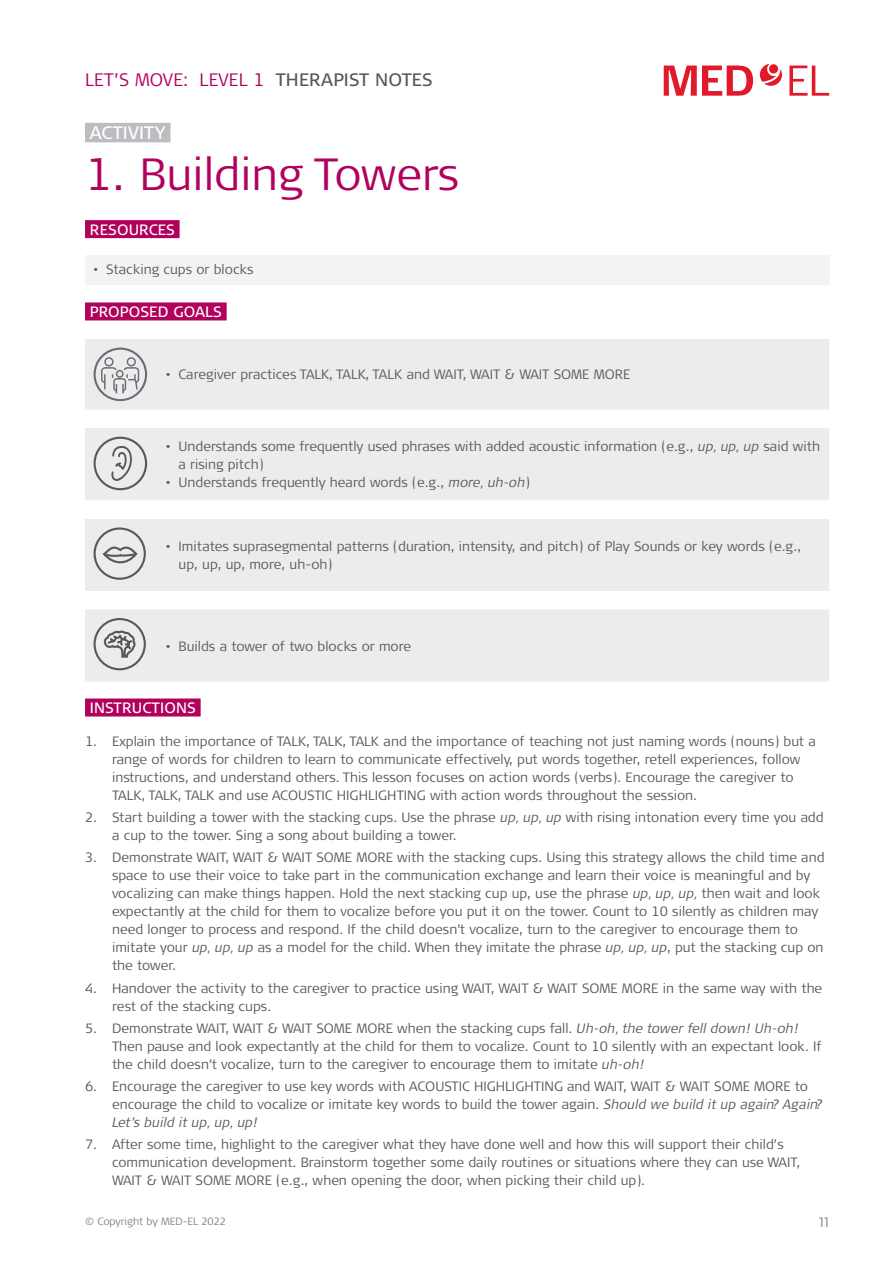
<style>
.page{position:relative;width:893px;height:1263px;background:#fff}
.page>*{position:absolute;margin:0;border:0;box-sizing:border-box;transform-origin:0 0}
.Body_table{font:300 45px "Signa Pro";color:#b1015c}
.Body_table-2{font:300 18px "Signa Pro";letter-spacing:.01em;color:#b1015c}
.Body_table-3{font:18px "Signa Pro";letter-spacing:.01em;color:#fff}
.Body_table-4{font:15px "Signa Pro";letter-spacing:.01em;color:#fff}
.t1{font:300 13.5px/18px "Signa Pro";color:#57585a}
.t2{font:300 13.5px "Signa Pro";color:#808285}
.t3{font:300 10.5px "Signa Pro";color:#808285}
.s1{font-weight:400;color:#57585a}
.s2{font-style:italic}
</style>
<div class="page">
<div style="left:85px;top:255px;width:744px;height:30px;background:#f2f3f4"></div>
<div style="left:85px;top:302px;width:142px;height:18px;background:#b1015c"></div>
<div style="left:85px;top:220px;width:95px;height:18px;background:#b1015c"></div>
<svg style="left:85px;top:339px;width:744px;height:342px;fill:#ececee"></svg>
<svg style="left:94px;top:348px;width:53px;height:53px;background:#cdcdd0"></svg>
<div style="left:94px;top:437px;width:53px;height:53px;border:2px solid #57585a;border-radius:50%"></div>
<svg style="left:111px;top:446px;width:22px;height:35px"></svg>
<div style="left:94px;top:527px;width:52px;height:53px;border:2px solid #57585a;border-radius:50%"></div>
<svg style="left:101px;top:544px;width:38px;height:21px"></svg>
<div style="left:94px;top:618px;width:52px;height:52px;border:2px solid #57585a;border-radius:50%"></div>
<svg style="left:102px;top:617px;width:35px;height:42px"></svg>
<div style="left:85px;top:698px;width:116px;height:18px;background:#b1015c"></div>
<div style="left:85px;top:123px;width:86px;height:19px;background:#bcbdc0"></div>
<svg style="left:760px;top:64px;width:22px;height:22px"></svg>
<div style="left:769px;top:64px;width:9px;height:10px;background:#e2192b;border-radius:50%"></div>
<svg style="left:789px;top:66px;width:40px;height:30px"></svg>
<svg style="left:664px;top:65px;width:89px;height:31px"></svg>
<p class="Body_table-2" style="left:85px;top:68px;width:349px">LET’S MOVE: LEVEL 1 <span class="s1">THERAPIST NOTES</span></p>
<p class="Body_table-3" style="left:90px;top:120px;width:77px">ACTIVITY</p>
<p class="Body_table" style="left:85px;top:143px;width:376px">1. Building Towers</p>
<p class="Body_table-4" style="left:90px;top:219px;width:86px">RESOURCES</p>
<p class="t1" style="left:94px;top:259px;width:162px">• Stacking cups or blocks</p>
<p class="Body_table-4" style="left:90px;top:302px;width:134px">PROPOSED GOALS</p>
<p class="t1" style="left:166px;top:365px;width:466px">• Caregiver practices TALK, TALK, TALK and WAIT, WAIT &amp; WAIT SOME MORE</p>
<p class="t1" style="left:179px;top:437px;width:643px;text-indent:-13px">• Understands some frequently used phrases with added acoustic information (e.g., <span class="s2">up, up, up</span> said with a rising pitch)</p>
<p class="t1" style="left:166px;top:473px;width:366px">• Understands frequently heard words (e.g., <span class="s2">more, uh-oh</span>)</p>
<p class="t1" style="left:179px;top:537px;width:624px;text-indent:-13px">• Imitates suprasegmental patterns (duration, intensity, and pitch) of Play Sounds or key words (e.g., up, up, up, more, uh-oh)</p>
<p class="t1" style="left:166px;top:636px;width:247px">• Builds a tower of two blocks or more</p>
<p class="Body_table-4" style="left:90px;top:698px;width:107px">INSTRUCTIONS</p>
<p class="t1" style="left:112px;top:731px;width:705px;text-indent:-27px">1. Explain the importance of TALK, TALK, TALK and the importance of teaching not just naming words (nouns) but a range of words for children to learn to communicate effectively, put words together, retell experiences, follow instructions, and understand others. This lesson focuses on action words (verbs). Encourage the caregiver to TALK, TALK, TALK and use ACOUSTIC HIGHLIGHTING with action words throughout the session.</p>
<p class="t1" style="left:112px;top:808px;width:713px;text-indent:-27px">2. Start building a tower with the stacking cups. Use the phrase <span class="s2">up, up, up</span> with rising intonation every time you add a cup to the tower. Sing a song about building a tower.</p>
<p class="t1" style="left:112px;top:848px;width:714px;text-indent:-27px">3. Demonstrate WAIT, WAIT &amp; WAIT SOME MORE with the stacking cups. Using this strategy allows the child time and space to use their voice to take part in the communication exchange and learn their voice is meaningful and by vocalizing can make things happen. Hold the next stacking cup up, use the phrase <span class="s2">up, up, up,</span> then wait and look expectantly at the child for them to vocalize before you put it on the tower. Count to 10 silently as children may need longer to process and respond. If the child doesn’t vocalize, turn to the caregiver to encourage them to imitate your <span class="s2">up, up, up</span> as a model for the child. When they imitate the phrase <span class="s2">up, up, up</span>, put the stacking cup on the tower.</p>
<p class="t1" style="left:112px;top:978px;width:712px;text-indent:-27px">4. Handover the activity to the caregiver to practice using WAIT, WAIT &amp; WAIT SOME MORE in the same way with the rest of the stacking cups.</p>
<p class="t1" style="left:112px;top:1018px;width:711px;text-indent:-27px">5. Demonstrate WAIT, WAIT &amp; WAIT SOME MORE when the stacking cups fall. <span class="s2">Uh-oh, the tower fell down! Uh-oh!<br></span>Then pause and look expectantly at the child for them to vocalize. Count to 10 silently with an expectant look. If the child doesn’t vocalize, turn to the caregiver to encourage them to imitate <span class="s2">uh-oh!</span></p>
<p class="t1" style="left:112px;top:1077px;width:712px;text-indent:-27px">6. Encourage the caregiver to use key words with ACOUSTIC HIGHLIGHTING and WAIT, WAIT &amp; WAIT SOME MORE to encourage the child to vocalize or imitate key words to build the tower again. <span class="s2">Should we build it up again? Again?<br>Let’s build it up, up, up!</span></p>
<p class="t1" style="left:112px;top:1135px;width:690px;text-indent:-27px">7. After some time, highlight to the caregiver what they have done well and how this will support their child’s communication development. Brainstorm together some daily routines or situations where they can use WAIT,<br>WAIT &amp; WAIT SOME MORE (e.g., when opening the door, when picking their child up).</p>
<p class="t3" style="left:85px;top:1214px;width:142px">© Copyright by MED-EL 2022</p>
<p class="t2" style="left:819px;top:1212px;width:12px">11</p>
</div>
